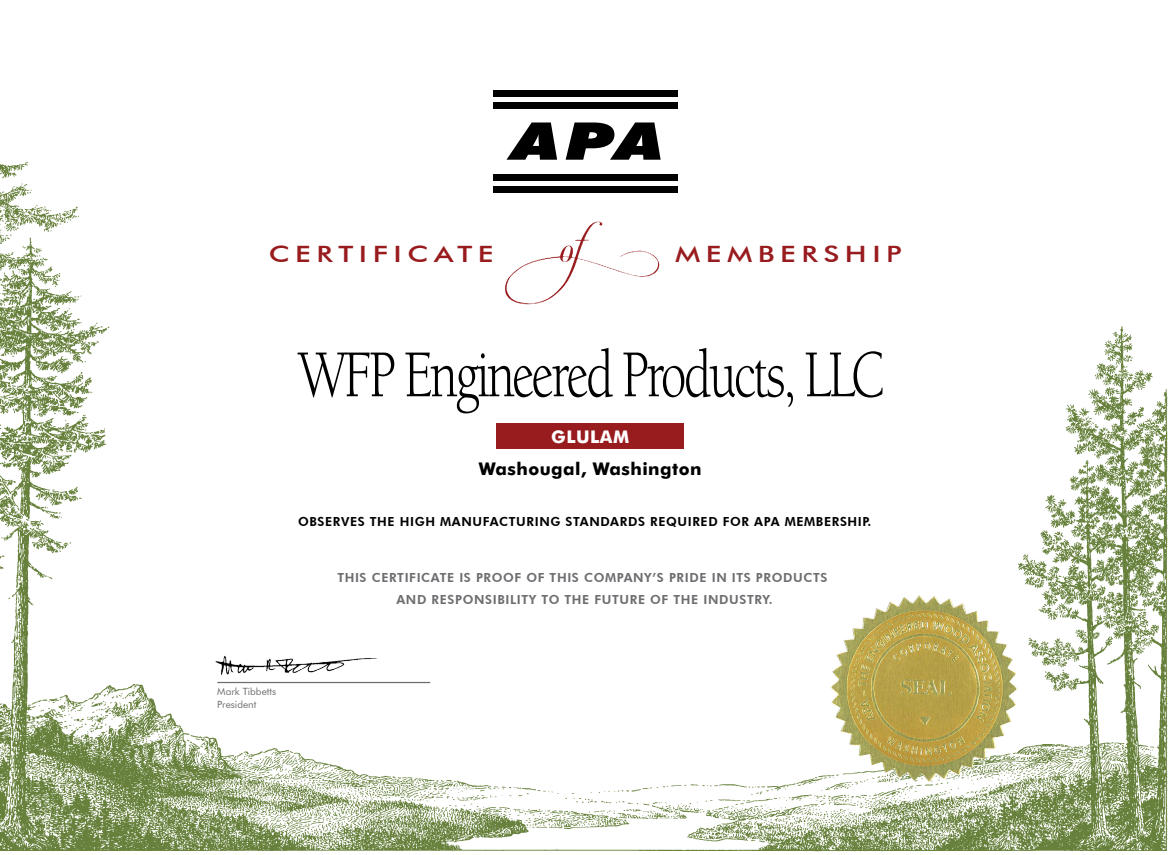
<style>
.page{position:relative;width:1170px;height:855px;background:#fff}
.page>*{position:absolute;margin:0;border:0;box-sizing:border-box;transform-origin:0 0}
.t1{font:68.75px "Berkeley Pro";letter-spacing:-.05em;color:#000;scale:.75 1}
.t2{font:500 22.5px "Futura BT";letter-spacing:.19em;color:#981b1e;scale:1.3 1}
.t3{font:800 17.5px "Futura BT";letter-spacing:.025em;color:#000}
.t4{font:800 17.5px "Futura BT";letter-spacing:.025em;color:#fff}
.t5{font:800 12.5px/22.5px "Futura BT";letter-spacing:.05em;color:#6d6e71;text-align:center}
.t6{font:800 12.5px "Futura BT";letter-spacing:.05em;color:#000}
.t7{font:10px/12.5px "Futura BT";color:#6d6e71}
</style>
<div class="page">
<img style="left:0;top:122px;width:1168px;height:730px">
<hr style="left:217px;top:682px;width:213px;height:1px;background:#6d6e71">
<img style="left:503px;top:221px;width:158px;height:84px">
<div style="left:494px;top:102px;width:184px;height:7px;background:#000"></div>
<div style="left:494px;top:90px;width:184px;height:7px;background:#000"></div>
<svg style="left:506px;top:123px;width:51px;height:37px"></svg>
<svg style="left:566px;top:123px;width:95px;height:37px"></svg>
<div style="left:494px;top:186px;width:184px;height:6px;background:#000"></div>
<div style="left:494px;top:174px;width:184px;height:7px;background:#000"></div>
<img style="left:827px;top:593px;width:192px;height:191px">
<img style="left:207px;top:644px;width:174px;height:35px">
<div style="left:496px;top:424px;width:188px;height:25px;background:#981b1e"></div>
<h2 class="t2" style="left:269px;top:240px;width:174px">CERTIFICATE</h2>
<h2 class="t2" style="left:675px;top:240px;width:176px">MEMBERSHIP</h2>
<h1 class="t1" style="left:298px;top:337px;width:783px">WFP Engineered Products, LLC</h1>
<h3 class="t4" style="left:551px;top:425px;width:80px">GLULAM</h3>
<h3 class="t3" style="left:479px;top:456px;width:224px">Washougal, Washington</h3>
<h3 class="t4" style="left:570px;top:423px;width:32px">CLT</h3>
<p class="t6" style="left:298px;top:514px;width:575px">OBSERVES THE HIGH MANUFACTURING STANDARDS REQUIRED FOR APA MEMBERSHIP.</p>
<p class="t7" style="left:217px;top:685px;width:60px">Mark Tibbetts<br>President</p>
<p class="t5" style="left:337px;top:566px;width:492px">THIS CERTIFICATE IS PROOF OF THIS COMPANY’S PRIDE IN ITS PRODUCTS<br>AND RESPONSIBILITY TO THE FUTURE OF THE INDUSTRY.</p>
</div>
